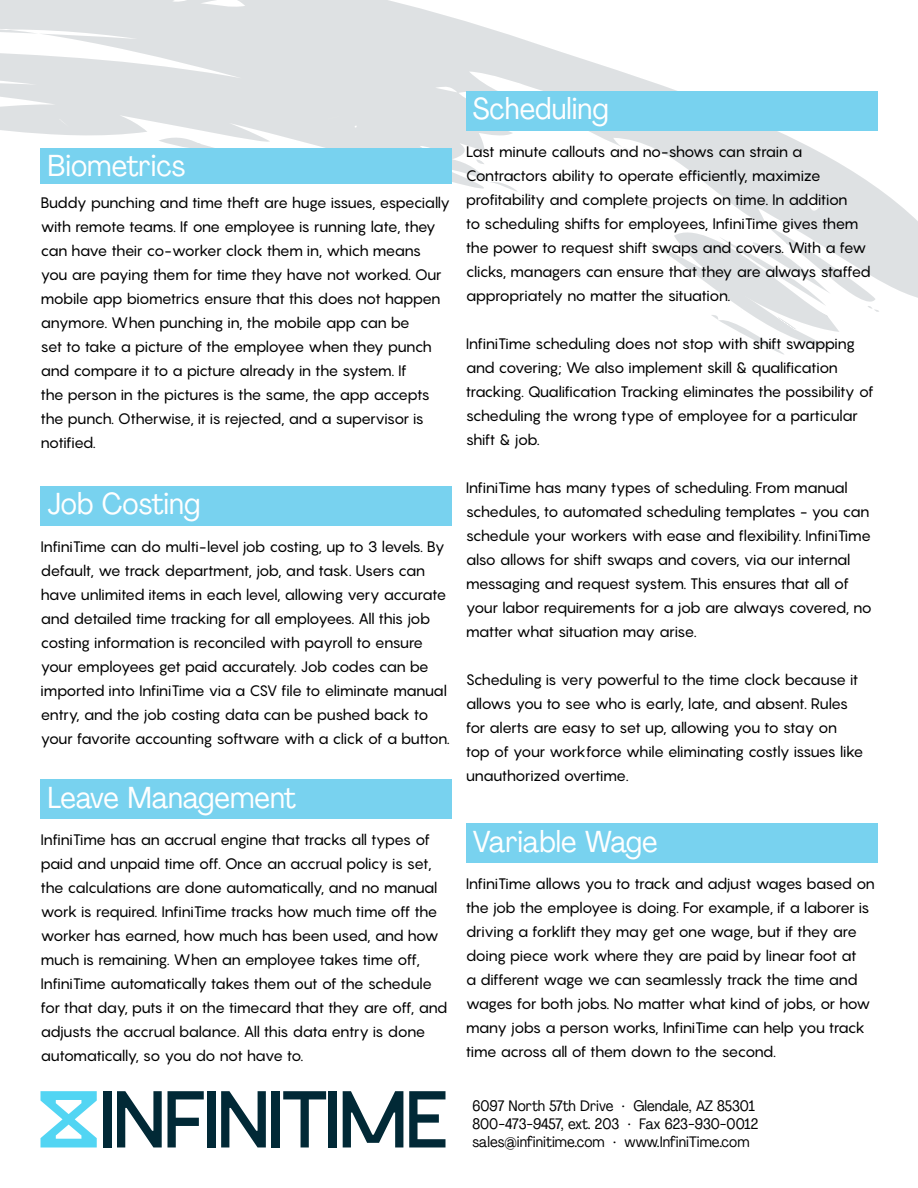
<style>
.page{position:relative;width:918px;height:1188px;background:#fff}
.page>*{position:absolute;margin:0;border:0;box-sizing:border-box;transform-origin:0 0}
.t1{font:condensed 30px "Agrandir";color:#fff}
.t2{font:15px/24px "Pangram";letter-spacing:-.06em;color:#000}
.t3{font:condensed 15px/18px "Agrandir";color:#000}
</style>
<div class="page">
<svg style="left:0;top:0;width:918px;height:298px"></svg>
<svg style="left:489px;top:181px;width:29px;height:11px"></svg>
<svg style="left:0;top:83px;width:30px;height:5px"></svg>
<svg style="left:642px;top:203px;width:11px;height:6px"></svg>
<svg style="left:525px;top:193px;width:9px;height:4px"></svg>
<svg style="left:231px;top:139px;width:91px;height:46px"></svg>
<svg style="left:474px;top:159px;width:18px;height:13px"></svg>
<svg style="left:147px;top:133px;width:77px;height:15px"></svg>
<svg style="left:646px;top:215px;width:233px;height:140px"></svg>
<div style="left:103px;top:1091px;width:8px;height:56px;background:#012936"></div>
<svg style="left:117px;top:1091px;width:45px;height:56px"></svg>
<svg style="left:168px;top:1091px;width:36px;height:56px"></svg>
<div style="left:207px;top:1091px;width:8px;height:56px;background:#012936"></div>
<svg style="left:221px;top:1091px;width:45px;height:56px"></svg>
<div style="left:272px;top:1091px;width:8px;height:56px;background:#012936"></div>
<svg style="left:283px;top:1091px;width:43px;height:56px"></svg>
<div style="left:329px;top:1091px;width:8px;height:56px;background:#012936"></div>
<svg style="left:343px;top:1091px;width:60px;height:56px"></svg>
<svg style="left:409px;top:1091px;width:37px;height:56px"></svg>
<svg style="left:40px;top:1091px;width:57px;height:56px"></svg>
<div style="left:40px;top:148px;width:412px;height:36px;background:#78d2ef"></div>
<div style="left:40px;top:486px;width:412px;height:40px;background:#78d2ef"></div>
<div style="left:40px;top:779px;width:412px;height:40px;background:#78d2ef"></div>
<div style="left:466px;top:824px;width:412px;height:39px;background:#78d2ef"></div>
<div style="left:466px;top:91px;width:412px;height:40px;background:#78d2ef"></div>
<h1 class="t1" style="left:48px;top:147px;width:139px">Biometrics</h1>
<p class="t2" style="left:40px;top:190px;width:411px">Buddy punching and time theft are huge issues, especially with remote teams. If one employee is running late, they can have their co-worker clock them in, which means you are paying them for time they have not worked. Our mobile app biometrics ensure that this does not happen anymore. When punching in, the mobile app can be<br>set to take a picture of the employee when they punch and compare it to a picture already in the system. If<br>the person in the pictures is the same, the app accepts the punch. Otherwise, it is rejected, and a supervisor is notified.</p>
<h1 class="t1" style="left:48px;top:485px;width:154px">Job Costing</h1>
<p class="t2" style="left:40px;top:534px;width:411px">InfiniTime can do multi-level job costing, up to 3 levels. By default, we track department, job, and task. Users can have unlimited items in each level, allowing very accurate and detailed time tracking for all employees. All this job costing information is reconciled with payroll to ensure your employees get paid accurately. Job codes can be imported into InfiniTime via a CSV file to eliminate manual entry, and the job costing data can be pushed back to your favorite accounting software with a click of a button.</p>
<h1 class="t1" style="left:48px;top:779px;width:250px">Leave Management</h1>
<p class="t2" style="left:40px;top:827px;width:408px">InfiniTime has an accrual engine that tracks all types of paid and unpaid time off. Once an accrual policy is set, the calculations are done automatically, and no manual work is required. InfiniTime tracks how much time off the worker has earned, how much has been used, and how much is remaining. When an employee takes time off, InfiniTime automatically takes them out of the schedule for that day, puts it on the timecard that they are off, and adjusts the accrual balance. All this data entry is done automatically, so you do not have to.</p>
<h1 class="t1" style="left:473px;top:90px;width:137px">Scheduling</h1>
<p class="t2" style="left:466px;top:139px;width:407px">Last minute callouts and no-shows can strain a Contractors ability to operate efficiently, maximize profitability and complete projects on time. In addition<br>to scheduling shifts for employees, InfiniTime gives them the power to request shift swaps and covers. With a few clicks, managers can ensure that they are always staffed appropriately no matter the situation.</p>
<p class="t2" style="left:466px;top:331px;width:410px">InfiniTime scheduling does not stop with shift swapping and covering; We also implement skill &amp; qualification tracking. Qualification Tracking eliminates the possibility of scheduling the wrong type of employee for a particular shift &amp; job.</p>
<p class="t2" style="left:466px;top:475px;width:408px">InfiniTime has many types of scheduling. From manual schedules, to automated scheduling templates - you can schedule your workers with ease and flexibility. InfiniTime also allows for shift swaps and covers, via our internal messaging and request system. This ensures that all of your labor requirements for a job are always covered, no matter what situation may arise.</p>
<p class="t2" style="left:466px;top:667px;width:399px">Scheduling is very powerful to the time clock because it allows you to see who is early, late, and absent. Rules for alerts are easy to set up, allowing you to stay on top of your workforce while eliminating costly issues like unauthorized overtime.</p>
<h1 class="t1" style="left:473px;top:823px;width:186px">Variable Wage</h1>
<p class="t2" style="left:466px;top:871px;width:411px">InfiniTime allows you to track and adjust wages based on the job the employee is doing. For example, if a laborer is driving a forklift they may get one wage, but if they are doing piece work where they are paid by linear foot at<br>a different wage we can seamlessly track the time and wages for both jobs. No matter what kind of jobs, or how many jobs a person works, InfiniTime can help you track time across all of them down to the second.</p>
<p class="t3" style="left:472px;top:1096px;width:287px">6097 North 57th Drive • Glendale, AZ 85301<br>800-473-9457, ext. 203 • Fax 623-930-0012 sales@infinitime.com • www.InfiniTime.com</p>
</div>
